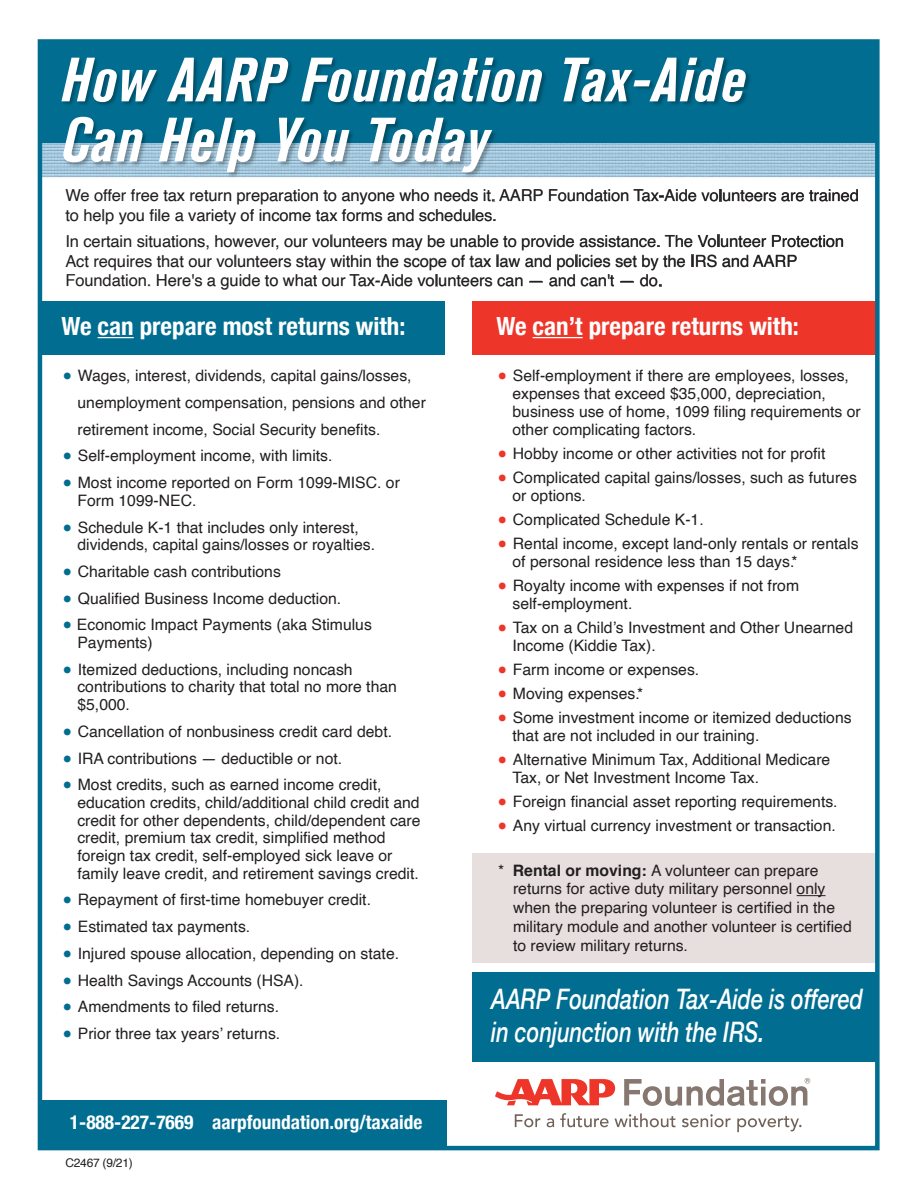
<style>
.page{position:relative;width:918px;height:1188px;background:#fff}
.page>*{position:absolute;margin:0;border:0;box-sizing:border-box;transform-origin:0 0}
.t1{font:italic 700 condensed 61.95px/60px "Akzidenz Grotesk BQ";letter-spacing:.02em;color:#fff}
.t2{font:italic 500 28.2px/33.9px "Helvetica Neue";color:#fff;scale:.77 1}
.t3{font:700 condensed 25.05px "Helvetica Neue";color:#fff}
.t4{font:700 condensed 19.35px "Helvetica Neue";color:#fff}
.t5{font:16.5px/19.8px "Helvetica";letter-spacing:-.005em;color:#231f20}
.t6{font:15.75px/17.7px "Helvetica";color:#231f20}
.t7{font:12px "Helvetica";letter-spacing:-.02em;color:#231f20}
.s1{font-size:30.75px;color:#016e91}
.s2{font-size:30.75px;color:#ee3529}
.s3{font-weight:700}
</style>
<div class="page">
<img style="left:37px;top:39px;width:838px;height:192px">
<div style="left:41px;top:41px;width:836px;height:102px;background:#016e91"></div>
<div style="left:472px;top:854px;width:405px;height:109px;background:#e6dfdd"></div>
<svg style="left:549px;top:189px;width:79px;height:12px"></svg>
<svg style="left:634px;top:189px;width:62px;height:12px"></svg>
<svg style="left:702px;top:189px;width:74px;height:12px"></svg>
<svg style="left:782px;top:189px;width:76px;height:12px"></svg>
<svg style="left:66px;top:189px;width:477px;height:35px"></svg>
<svg style="left:93px;top:235px;width:750px;height:55px"></svg>
<svg style="left:797px;top:895px;width:29px;height:1px"></svg>
<div style="left:472px;top:973px;width:405px;height:89px;background:#016e91"></div>
<div style="left:40px;top:1100px;width:406px;height:48px;background:#016e91"></div>
<div style="left:472px;top:302px;width:405px;height:53px;background:#ee3529"></div>
<div style="left:40px;top:302px;width:405px;height:53px;background:#016e91"></div>
<img style="left:60px;top:59px;width:694px;height:124px">
<hr style="left:98px;top:337px;width:36px;height:1px;background:#fff">
<hr style="left:533px;top:337px;width:50px;height:1px;background:#fff">
<svg style="left:495px;top:1079px;width:120px;height:26px"></svg>
<svg style="left:624px;top:1078px;width:186px;height:28px"></svg>
<svg style="left:515px;top:1114px;width:25px;height:13px"></svg>
<svg style="left:547px;top:1118px;width:7px;height:9px"></svg>
<svg style="left:560px;top:1113px;width:116px;height:14px"></svg>
<svg style="left:682px;top:1114px;width:49px;height:13px"></svg>
<svg style="left:737px;top:1116px;width:65px;height:16px"></svg>
<div style="left:38px;top:39px;width:842px;height:1111px;border:4px solid #016e91"></div>
<h1 class="t1" style="left:61px;top:50px;width:686px">How AARP Foundation Tax-Aide<br>Can Help You Today</h1>
<p class="t5" style="left:65px;top:186px;width:795px">We offer free tax return preparation to anyone who needs it. AARP Foundation Tax-Aide volunteers are trained to help you file a variety of income tax forms and schedules.</p>
<p class="t5" style="left:65px;top:232px;width:780px">In certain situations, however, our volunteers may be unable to provide assistance. The Volunteer Protection<br>Act requires that our volunteers stay within the scope of tax law and policies set by the IRS and AARP<br>Foundation. Here's a guide to what our Tax-Aide volunteers can — and can't — do.</p>
<h3 class="t3" style="left:62px;top:305px;width:345px">We can prepare most returns with:</h3>
<h3 class="t3" style="left:496px;top:305px;width:304px">We can’t prepare returns with:</h3>
<p class="t6" style="left:78px;top:363px;width:350px;line-height:26.7px;text-indent:-16px"><span class="s1">•</span> Wages, interest, dividends, capital gains/losses, unemployment compensation, pensions and other retirement income, Social Security benefits.</p>
<p class="t6" style="left:62px;top:448px;width:272px"><span class="s1">•</span> Self-employment income, with limits.</p>
<p class="t6" style="left:77px;top:474px;width:324px;text-indent:-16px"><span class="s1">•</span> Most income reported on Form 1099-MISC. or<br>Form 1099-NEC.</p>
<p class="t6" style="left:77px;top:519px;width:299px;text-indent:-16px"><span class="s1">•</span> Schedule K-1 that includes only interest, dividends, capital gains/losses or royalties.</p>
<p class="t6" style="left:62px;top:563px;width:221px"><span class="s1">•</span> Charitable cash contributions</p>
<p class="t6" style="left:62px;top:590px;width:281px"><span class="s1">•</span> Qualified Business Income deduction.</p>
<p class="t6" style="left:77px;top:616px;width:296px;text-indent:-16px"><span class="s1">•</span> Economic Impact Payments (aka Stimulus<br>Payments)</p>
<p class="t6" style="left:77px;top:661px;width:321px;text-indent:-16px"><span class="s1">•</span> Itemized deductions, including noncash contributions to charity that total no more than $5,000.</p>
<p class="t6" style="left:62px;top:723px;width:332px"><span class="s1">•</span> Cancellation of nonbusiness credit card debt.</p>
<p class="t6" style="left:62px;top:750px;width:282px"><span class="s1">•</span> IRA contributions — deductible or not.</p>
<p class="t6" style="left:77px;top:776px;width:345px;text-indent:-16px"><span class="s1">•</span> Most credits, such as earned income credit, education credits, child/additional child credit and credit for other dependents, child/dependent care credit, premium tax credit, simplified method foreign tax credit, self-employed sick leave or family leave credit, and retirement savings credit.</p>
<p class="t6" style="left:62px;top:892px;width:311px"><span class="s1">•</span> Repayment of first-time homebuyer credit.</p>
<p class="t6" style="left:62px;top:918px;width:190px"><span class="s1">•</span> Estimated tax payments.</p>
<p class="t6" style="left:62px;top:945px;width:339px"><span class="s1">•</span> Injured spouse allocation, depending on state.</p>
<p class="t6" style="left:62px;top:972px;width:243px"><span class="s1">•</span> Health Savings Accounts (HSA).</p>
<p class="t6" style="left:62px;top:998px;width:219px"><span class="s1">•</span> Amendments to filed returns.</p>
<p class="t6" style="left:62px;top:1025px;width:220px"><span class="s1">•</span> Prior three tax years’ returns.</p>
<p class="t4" style="left:70px;top:1106px;width:354px">1-888-227-7669 aarpfoundation.org/taxaide</p>
<p class="t7" style="left:65px;top:1153px;width:69px">C2467 (9/21)</p>
<p class="t6" style="left:513px;top:367px;width:350px;text-indent:-16px"><span class="s2">•</span> Self-employment if there are employees, losses, expenses that exceed $35,000, depreciation, business use of home, 1099 filing requirements or other complicating factors.</p>
<p class="t6" style="left:497px;top:445px;width:330px"><span class="s2">•</span> Hobby income or other activities not for profit</p>
<p class="t6" style="left:513px;top:469px;width:346px;text-indent:-16px"><span class="s2">•</span> Complicated capital gains/losses, such as futures or options.</p>
<p class="t6" style="left:497px;top:511px;width:208px"><span class="s2">•</span> Complicated Schedule K-1.</p>
<p class="t6" style="left:513px;top:535px;width:348px;text-indent:-16px"><span class="s2">•</span> Rental income, except land-only rentals or rentals of personal residence less than 15 days.*</p>
<p class="t6" style="left:513px;top:577px;width:288px;text-indent:-16px"><span class="s2">•</span> Royalty income with expenses if not from self-employment.</p>
<p class="t6" style="left:513px;top:619px;width:342px;text-indent:-16px"><span class="s2">•</span> Tax on a Child’s Investment and Other Unearned<br>Income (Kiddie Tax).</p>
<p class="t6" style="left:497px;top:661px;width:204px"><span class="s2">•</span> Farm income or expenses.</p>
<p class="t6" style="left:497px;top:685px;width:148px"><span class="s2">•</span> Moving expenses.*</p>
<p class="t6" style="left:513px;top:709px;width:341px;text-indent:-16px"><span class="s2">•</span> Some investment income or itemized deductions that are not included in our training.</p>
<p class="t6" style="left:513px;top:751px;width:319px;text-indent:-16px"><span class="s2">•</span> Alternative Minimum Tax, Additional Medicare<br>Tax, or Net Investment Income Tax.</p>
<p class="t6" style="left:497px;top:793px;width:342px"><span class="s2">•</span> Foreign financial asset reporting requirements.</p>
<p class="t6" style="left:497px;top:817px;width:340px"><span class="s2">•</span> Any virtual currency investment or transaction.</p>
<p class="t6" style="left:513px;top:861px;width:340px;line-height:18.8px;text-indent:-15px">* <span class="s3">Rental or moving:</span> A volunteer can prepare returns for active duty military personnel only when the preparing volunteer is certified in the military module and another volunteer is certified to review military returns.</p>
<h2 class="t2" style="left:491px;top:980px;width:484px">AARP Foundation Tax-Aide is offered in conjunction with the IRS.</h2>
</div>
